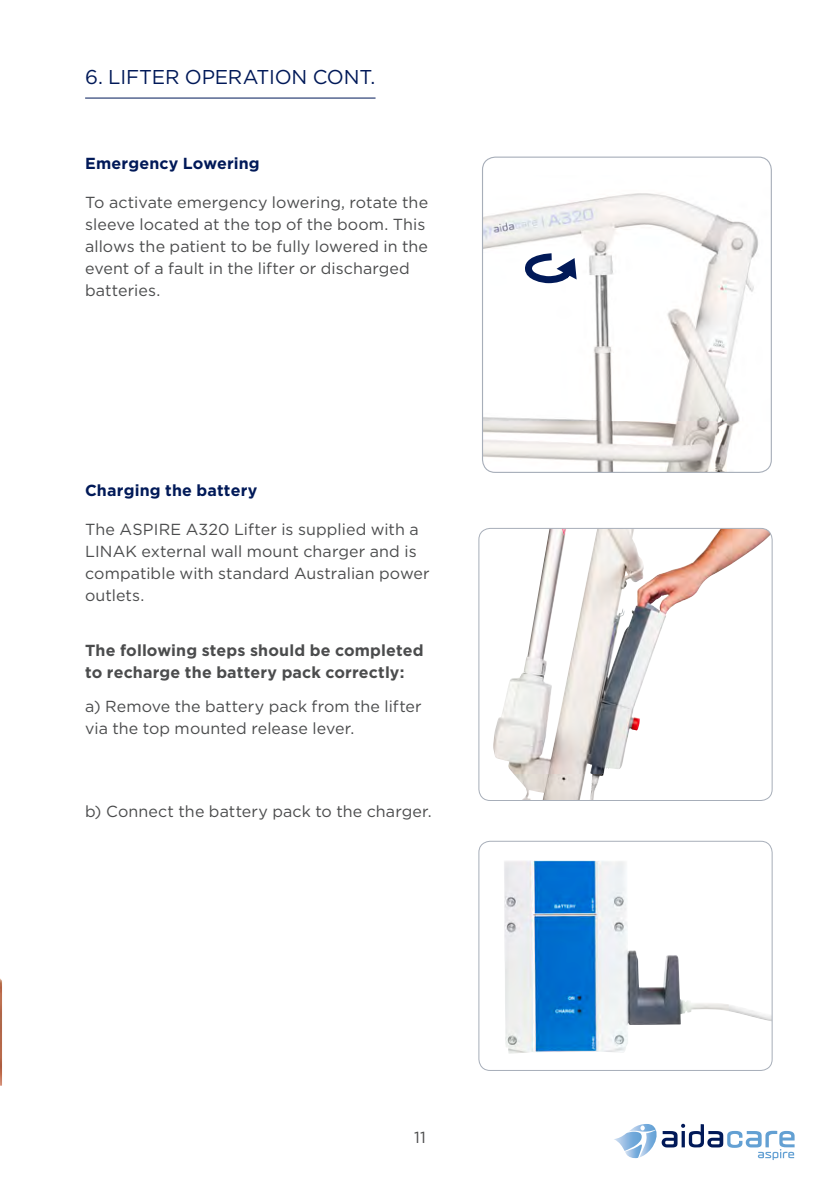
<style>
.page{position:relative;width:840px;height:1191px;background:#fff}
.page>*{position:absolute;margin:0;border:0;box-sizing:border-box;transform-origin:0 0}
.sub{font:20px "Gotham";letter-spacing:-.015em;color:#011958}
.body{font:16px/22px "Gotham";letter-spacing:.005em;color:#4b4c4d}
.Body_Bold{font:700 16px/22px "Gotham";letter-spacing:.01em;color:#4b4c4d}
.A_subhead_small{font:700 16px "Gotham";letter-spacing:.01em;color:#011958}
</style>
<div class="page">
<svg style="left:614px;top:1123px;width:180px;height:37px"></svg>
<img style="left:483px;top:193px;width:287px;height:279px">
<div style="left:481px;top:157px;width:290px;height:316px;border:1px solid #a7aeb9;border-radius:13px"></div>
<img style="left:512px;top:530px;width:207px;height:229px">
<div style="left:478px;top:528px;width:294px;height:273px;border:1px solid #a7aeb9;border-radius:11px"></div>
<hr style="left:85px;top:98px;width:290px;height:1px;background:#011958">
<img style="left:504px;top:860px;width:266px;height:193px">
<div style="left:478px;top:840px;width:294px;height:231px;border:1px solid #a7aeb9;border-radius:11px"></div>
<svg style="left:521px;top:250px;width:55px;height:37px"></svg>
<img style="left:0;top:978px;width:2px;height:107px">
<p class="sub" style="left:85px;top:64px;width:292px">6. LIFTER OPERATION CONT.</p>
<p class="A_subhead_small" style="left:85px;top:153px;width:176px">Emergency Lowering</p>
<p class="body" style="left:85px;top:191px;width:344px">To activate emergency lowering, rotate the sleeve located at the top of the boom. This allows the patient to be fully lowered in the event of a fault in the lifter or discharged batteries.</p>
<p class="A_subhead_small" style="left:85px;top:479px;width:174px">Charging the battery</p>
<p class="body" style="left:85px;top:518px;width:346px">The ASPIRE A320 Lifter is supplied with a LINAK external wall mount charger and is compatible with standard Australian power outlets.</p>
<p class="Body_Bold" style="left:85px;top:639px;width:340px">The following steps should be completed to recharge the battery pack correctly:</p>
<p class="body" style="left:85px;top:694px;width:338px">a) Remove the battery pack from the lifter via the top mounted release lever.</p>
<p class="body" style="left:85px;top:799px;width:348px">b) Connect the battery pack to the charger.</p>
<p class="body" style="left:414px;top:1125px;width:13px">11</p>
</div>
